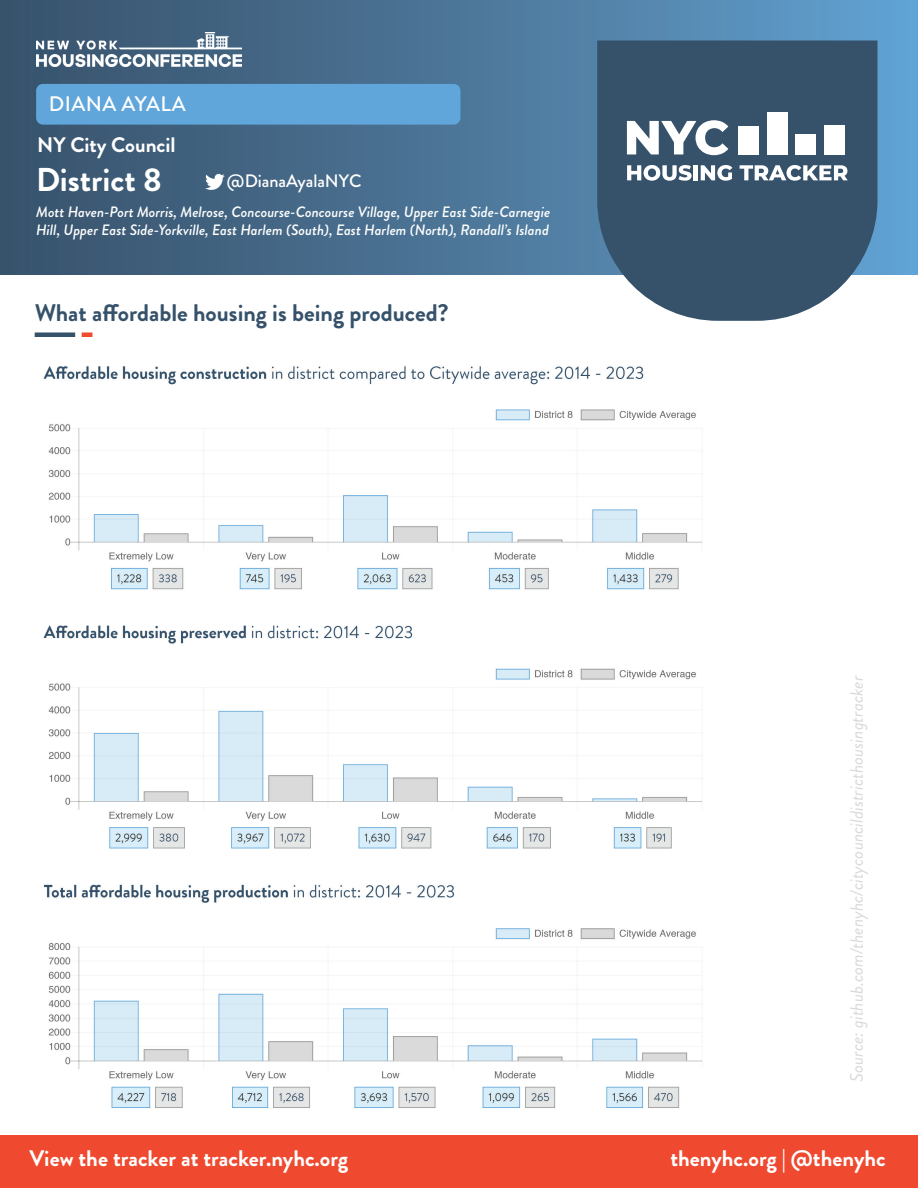
<style>
.page{position:relative;width:918px;height:1188px;background:#fff}
.page>*{position:absolute;margin:0;border:0;box-sizing:border-box;transform-origin:0 0}
.t1{font:700 33px "Brandon Grotesque";color:#fff}
.t2{font:700 24px "Brandon Grotesque";color:#36526b}
.t3{font:700 22.5px "Brandon Grotesque";color:#fff}
.t4{font:700 21px "Brandon Grotesque";color:#fff}
.t5{font:500 21px "Brandon Grotesque";letter-spacing:.02em;color:#fff}
.t6{font:italic 18px "Brandon Grotesque";color:#dad9d8}
.t7{font:500 18px "Brandon Grotesque";color:#fff}
.t8{font:italic 500 15px/18px "Brandon Grotesque";color:#fff}
</style>
<div class="page">
<div style="left:0;top:0;width:918px;height:275px;background:linear-gradient(to right,#374f67,#62a0d0)"></div>
<img style="left:36px;top:33px;width:205px;height:34px">
<div style="left:36px;top:84px;width:424px;height:41px;background:#61a6da;border-radius:7px"></div>
<svg style="left:205px;top:174px;width:20px;height:16px"></svg>
<img style="left:43px;top:366px;width:660px;height:742px">
<div style="left:35px;top:332px;width:40px;height:5px;background:#36526b"></div>
<div style="left:82px;top:332px;width:10px;height:5px;background:#ef4b2f"></div>
<svg style="left:597px;top:40px;width:281px;height:281px;background:#456077"></svg>
<svg style="left:627px;top:120px;width:101px;height:35px"></svg>
<svg style="left:627px;top:165px;width:65px;height:16px"></svg>
<div style="left:693px;top:165px;width:5px;height:15px;background:#fff"></div>
<svg style="left:701px;top:165px;width:31px;height:16px"></svg>
<svg style="left:740px;top:165px;width:108px;height:16px"></svg>
<div style="left:739px;top:126px;width:20px;height:28px;background:#fff"></div>
<div style="left:767px;top:112px;width:20px;height:42px;background:#fff"></div>
<div style="left:796px;top:134px;width:20px;height:20px;background:#fff"></div>
<div style="left:824px;top:125px;width:21px;height:30px;background:#fff"></div>
<div style="left:0;top:1135px;width:918px;height:53px;background:#ef4a2f"></div>
<h3 class="t5" style="left:49px;top:89px;width:139px">DIANA AYALA</h3>
<h3 class="t4" style="left:37px;top:131px;width:140px">NY City Council</h3>
<h1 class="t1" style="left:36px;top:156px;width:127px">District 8</h1>
<p class="t8" style="left:36px;top:203px;width:516px">Mott Haven-Port Morris, Melrose, Concourse-Concourse Village, Upper East Side-Carnegie<br>Hill, Upper East Side-Yorkville, East Harlem (South), East Harlem (North), Randall’s Island</p>
<p class="t7" style="left:227px;top:169px;width:136px">@DianaAyalaNYC</p>
<h2 class="t2" style="left:35px;top:296px;width:415px">What affordable housing is being produced?</h2>
<p class="t6" style="left:844px;top:1082px;width:408px;rotate:-90deg">Source: github.com/thenyhc/citycouncildistricthousingtracker</p>
<h3 class="t3" style="left:30px;top:1143px;width:320px">View the tracker at tracker.nyhc.org</h3>
<h3 class="t3" style="left:671px;top:1143px;width:217px">thenyhc.org | @thenyhc</h3>
</div>
